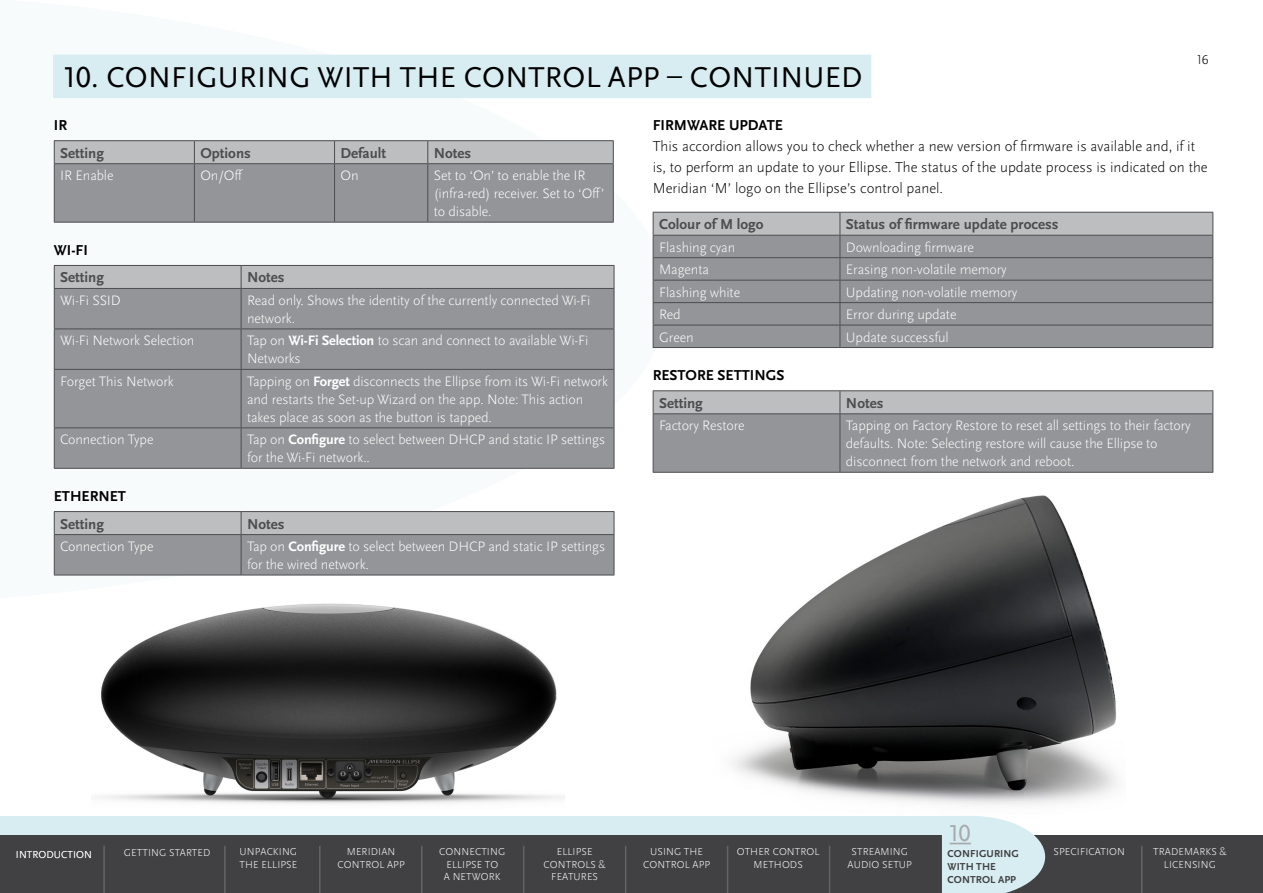
<style>
.page{position:relative;width:1263px;height:893px;background:#fff}
.page>*{position:absolute;margin:0;border:0;box-sizing:border-box;transform-origin:0 0}
.t1{font:30px "Scala Sans Pro";letter-spacing:.01em;color:#000}
.t2{font:24px "Scala Sans Pro";color:#a7a9ac}
.t3{font:300 15px/21px "Scala Sans Pro";color:#000}
.t4{font:700 15px "Scala Sans Pro";color:#4d4d4f}
.t5{font:700 15px "Scala Sans Pro";color:#000}
.t6{font:300 14.25px/18px "Scala Sans Pro";letter-spacing:-.01em;color:#fff}
.t7{font:300 13.5px "Scala Sans Pro";color:#000}
.t8{font:300 10.5px/12.6px "Scala Sans Pro";letter-spacing:.01em;color:#fff;text-align:center}
.t9{font:700 10.5px/12.6px "Scala Sans Pro";letter-spacing:.01em;color:#414042}
.t10{font:300 10.5px "Scala Sans Pro";letter-spacing:-.01em;color:#fff}
.s1{font-weight:700}
</style>
<div class="page">
<img style="left:733px;top:495px;width:385px;height:310px">
<img style="left:99px;top:605px;width:466px;height:199px">
<svg style="left:53px;top:54px;width:614px;height:551px"></svg>
<hr style="left:54px;top:140px;width:140px;height:1px;background:#4d4d4f">
<hr style="left:194px;top:140px;width:141px;height:1px;background:#4d4d4f">
<hr style="left:335px;top:140px;width:93px;height:1px;background:#4d4d4f">
<hr style="left:428px;top:140px;width:186px;height:1px;background:#4d4d4f">
<svg style="left:54px;top:141px;width:560px;height:81px;background:#9d9fa1"></svg>
<hr style="left:54px;top:163px;width:140px;height:1px;background:#4d4d4f">
<hr style="left:54px;top:164px;width:1px;height:58px;background:#4d4d4f">
<hr style="left:194px;top:163px;width:141px;height:1px;background:#4d4d4f">
<hr style="left:194px;top:164px;width:1px;height:58px;background:#4d4d4f">
<hr style="left:335px;top:163px;width:93px;height:1px;background:#4d4d4f">
<hr style="left:334px;top:164px;width:1px;height:58px;background:#4d4d4f">
<hr style="left:428px;top:163px;width:186px;height:1px;background:#4d4d4f">
<hr style="left:427px;top:164px;width:1px;height:58px;background:#4d4d4f">
<hr style="left:613px;top:164px;width:1px;height:58px;background:#4d4d4f">
<hr style="left:54px;top:222px;width:140px;height:1px;background:#4d4d4f">
<hr style="left:194px;top:222px;width:141px;height:1px;background:#4d4d4f">
<hr style="left:335px;top:222px;width:93px;height:1px;background:#4d4d4f">
<hr style="left:428px;top:222px;width:186px;height:1px;background:#4d4d4f">
<div style="left:55px;top:289px;width:559px;height:179px;background:#939598"></div>
<hr style="left:54px;top:289px;width:1px;height:40px;background:#4d4d4f">
<hr style="left:241px;top:289px;width:1px;height:40px;background:#4d4d4f">
<hr style="left:614px;top:289px;width:1px;height:40px;background:#4d4d4f">
<hr style="left:54px;top:329px;width:187px;height:1px;background:#4d4d4f">
<hr style="left:54px;top:329px;width:1px;height:40px;background:#4d4d4f">
<hr style="left:241px;top:329px;width:373px;height:1px;background:#4d4d4f">
<hr style="left:241px;top:329px;width:1px;height:40px;background:#4d4d4f">
<hr style="left:614px;top:329px;width:1px;height:40px;background:#4d4d4f">
<hr style="left:54px;top:369px;width:187px;height:1px;background:#4d4d4f">
<hr style="left:54px;top:370px;width:1px;height:57px;background:#4d4d4f">
<hr style="left:241px;top:369px;width:373px;height:1px;background:#4d4d4f">
<hr style="left:241px;top:370px;width:1px;height:57px;background:#4d4d4f">
<hr style="left:614px;top:370px;width:1px;height:57px;background:#4d4d4f">
<hr style="left:54px;top:427px;width:187px;height:1px;background:#4d4d4f">
<hr style="left:54px;top:428px;width:1px;height:40px;background:#4d4d4f">
<hr style="left:241px;top:427px;width:373px;height:1px;background:#4d4d4f">
<hr style="left:241px;top:428px;width:1px;height:40px;background:#4d4d4f">
<hr style="left:614px;top:428px;width:1px;height:40px;background:#4d4d4f">
<hr style="left:54px;top:468px;width:187px;height:1px;background:#4d4d4f">
<hr style="left:241px;top:468px;width:373px;height:1px;background:#4d4d4f">
<hr style="left:54px;top:288px;width:187px;height:1px;background:#4d4d4f">
<hr style="left:241px;top:288px;width:373px;height:1px;background:#4d4d4f">
<div style="left:54px;top:265px;width:561px;height:23px;background:#bcbec0"></div>
<hr style="left:54px;top:575px;width:187px;height:1px;background:#4d4d4f">
<hr style="left:241px;top:575px;width:373px;height:1px;background:#4d4d4f">
<hr style="left:54px;top:511px;width:187px;height:1px;background:#4d4d4f">
<hr style="left:241px;top:511px;width:373px;height:1px;background:#4d4d4f">
<svg style="left:54px;top:512px;width:561px;height:63px;background:#9fa1a3"></svg>
<div style="left:53px;top:55px;width:818px;height:43px;background:#d7edf2"></div>
<hr style="left:653px;top:347px;width:187px;height:1px;background:#4d4d4f">
<hr style="left:840px;top:347px;width:373px;height:1px;background:#4d4d4f">
<svg style="left:653px;top:212px;width:560px;height:135px;background:#96989b"></svg>
<hr style="left:653px;top:472px;width:187px;height:1px;background:#4d4d4f">
<hr style="left:840px;top:472px;width:373px;height:1px;background:#4d4d4f">
<hr style="left:653px;top:390px;width:187px;height:1px;background:#4d4d4f">
<hr style="left:840px;top:390px;width:373px;height:1px;background:#4d4d4f">
<svg style="left:653px;top:391px;width:560px;height:81px;background:#9c9ea1"></svg>
<div style="left:0;top:816px;width:942px;height:33px;background:#d7edf2"></div>
<div style="left:0;top:835px;width:1263px;height:58px;background:#414042"></div>
<svg style="left:942px;top:816px;width:103px;height:77px;background:#d0e3e7"></svg>
<hr style="left:224px;top:846px;width:2px;height:47px;background:#636466">
<hr style="left:103px;top:846px;width:2px;height:47px;background:#636466">
<hr style="left:319px;top:846px;width:1px;height:47px;background:#636466">
<hr style="left:421px;top:846px;width:1px;height:47px;background:#636466">
<hr style="left:523px;top:846px;width:1px;height:47px;background:#636466">
<hr style="left:625px;top:846px;width:1px;height:47px;background:#636466">
<hr style="left:727px;top:846px;width:1px;height:47px;background:#636466">
<hr style="left:829px;top:846px;width:1px;height:47px;background:#636466">
<hr style="left:1141px;top:846px;width:1px;height:47px;background:#636466">
<p class="t7" style="left:1197px;top:52px;width:13px">16</p>
<h1 class="t1" style="left:65px;top:60px;width:799px">10. CONFIGURING WITH THE CONTROL APP – CONTINUED</h1>
<p class="t5" style="left:653px;top:117px;width:132px">FIRMWARE UPDATE</p>
<p class="t3" style="left:653px;top:136px;width:556px">This accordion allows you to check whether a new version of firmware is available and, if it is, to perform an update to your Ellipse. The status of the update process is indicated on the<br>Meridian ‘M’ logo on the Ellipse’s control panel.</p>
<p class="t4" style="left:659px;top:216px;width:106px">Colour of M logo</p>
<p class="t4" style="left:846px;top:216px;width:214px">Status of firmware update process</p>
<p class="t6" style="left:659px;top:238px;width:78px">Flashing cyan</p>
<p class="t6" style="left:846px;top:238px;width:129px">Downloading firmware</p>
<p class="t6" style="left:659px;top:261px;width:51px">Magenta</p>
<p class="t6" style="left:846px;top:261px;width:162px">Erasing non-volatile memory</p>
<p class="t6" style="left:659px;top:283px;width:83px">Flashing white</p>
<p class="t6" style="left:846px;top:283px;width:173px">Updating non-volatile memory</p>
<p class="t6" style="left:659px;top:305px;width:23px">Red</p>
<p class="t6" style="left:846px;top:305px;width:112px">Error during update</p>
<p class="t6" style="left:659px;top:328px;width:36px">Green</p>
<p class="t6" style="left:846px;top:328px;width:104px">Update successful</p>
<p class="t5" style="left:653px;top:367px;width:133px">RESTORE SETTINGS</p>
<p class="t4" style="left:659px;top:394px;width:45px">Setting</p>
<p class="t4" style="left:846px;top:394px;width:39px">Notes</p>
<p class="t6" style="left:659px;top:417px;width:87px">Factory Restore</p>
<p class="t6" style="left:846px;top:417px;width:346px">Tapping on Factory Restore to reset all settings to their factory defaults. Note: Selecting restore will cause the Ellipse to disconnect from the network and reboot.</p>
<p class="t5" style="left:54px;top:117px;width:15px">IR</p>
<p class="t4" style="left:60px;top:144px;width:45px">Setting</p>
<p class="t4" style="left:200px;top:144px;width:52px">Options</p>
<p class="t4" style="left:341px;top:144px;width:47px">Default</p>
<p class="t4" style="left:434px;top:144px;width:39px">Notes</p>
<p class="t6" style="left:60px;top:167px;width:55px">IR Enable</p>
<p class="t6" style="left:200px;top:167px;width:44px">On/Off</p>
<p class="t6" style="left:341px;top:167px;width:20px">On</p>
<p class="t6" style="left:434px;top:167px;width:172px">Set to ‘On’ to enable the IR (infra-red) receiver. Set to ‘Off’ to disable.</p>
<p class="t5" style="left:54px;top:241px;width:35px">WI-FI</p>
<p class="t4" style="left:60px;top:269px;width:45px">Setting</p>
<p class="t4" style="left:247px;top:269px;width:39px">Notes</p>
<p class="t6" style="left:60px;top:291px;width:62px">Wi-Fi SSID</p>
<p class="t6" style="left:247px;top:291px;width:345px">Read only. Shows the identity of the currently connected Wi-Fi network.</p>
<p class="t6" style="left:60px;top:332px;width:136px">Wi-Fi Network Selection</p>
<p class="t6" style="left:247px;top:332px;width:343px">Tap on <span class="s1">Wi-Fi Selection</span> to scan and connect to available Wi-Fi<br>Networks</p>
<p class="t6" style="left:60px;top:372px;width:115px">Forget This Network</p>
<p class="t6" style="left:247px;top:372px;width:362px">Tapping on <span class="s1">Forget</span> disconnects the Ellipse from its Wi-Fi network and restarts the Set-up Wizard on the app. Note: This action takes place as soon as the button is tapped.</p>
<p class="t6" style="left:60px;top:431px;width:95px">Connection Type</p>
<p class="t6" style="left:247px;top:431px;width:360px">Tap on <span class="s1">Configure</span> to select between DHCP and static IP settings for the Wi-Fi network..</p>
<p class="t5" style="left:54px;top:487px;width:74px">ETHERNET</p>
<p class="t4" style="left:60px;top:515px;width:45px">Setting</p>
<p class="t4" style="left:247px;top:515px;width:39px">Notes</p>
<p class="t6" style="left:60px;top:537px;width:95px">Connection Type</p>
<p class="t6" style="left:247px;top:537px;width:360px">Tap on <span class="s1">Configure</span> to select between DHCP and static IP settings for the wired network.</p>
<p class="t8" style="left:16px;top:848px;width:78px">INTRODUCTION</p>
<h2 class="t2" style="left:950px;top:819px;width:23px">10</h2>
<p class="t8" style="left:1053px;top:845px;width:73px">SPECIFICATION</p>
<p class="t8" style="left:1153px;top:845px;width:75px">TRADEMARKS &amp;<br>LICENSING</p>
<p class="t8" style="left:124px;top:846px;width:88px">GETTING STARTED</p>
<p class="t8" style="left:239px;top:845px;width:59px;text-align:left">UNPACKING<br>THE ELLIPSE</p>
<p class="t8" style="left:338px;top:845px;width:69px">MERIDIAN<br>CONTROL APP</p>
<p class="t8" style="left:439px;top:845px;width:68px">CONNECTING<br>ELLIPSE TO<br>A NETWORK</p>
<p class="t8" style="left:543px;top:845px;width:64px">ELLIPSE<br>CONTROLS &amp;<br>FEATURES</p>
<p class="t8" style="left:737px;top:845px;width:84px">OTHER CONTROL<br>METHODS</p>
<p class="t8" style="left:643px;top:845px;width:69px">USING THE<br>CONTROL APP</p>
<p class="t8" style="left:848px;top:845px;width:66px">STREAMING<br>AUDIO SETUP</p>
<p class="t8" style="left:567px;top:845px;width:32px">B-LINK</p>
<p class="t8" style="left:858px;top:845px;width:73px">SP CIF CATION</p>
<p class="t9" style="left:947px;top:848px;width:73px">CONFIGURING</p>
<p class="t10" style="left:1061px;top:846px;width:96px">TROUBLESHOOTING</p>
<p class="t9" style="left:947px;top:860px;width:70px">WITH THE<br>CONTROL APP</p>
</div>
